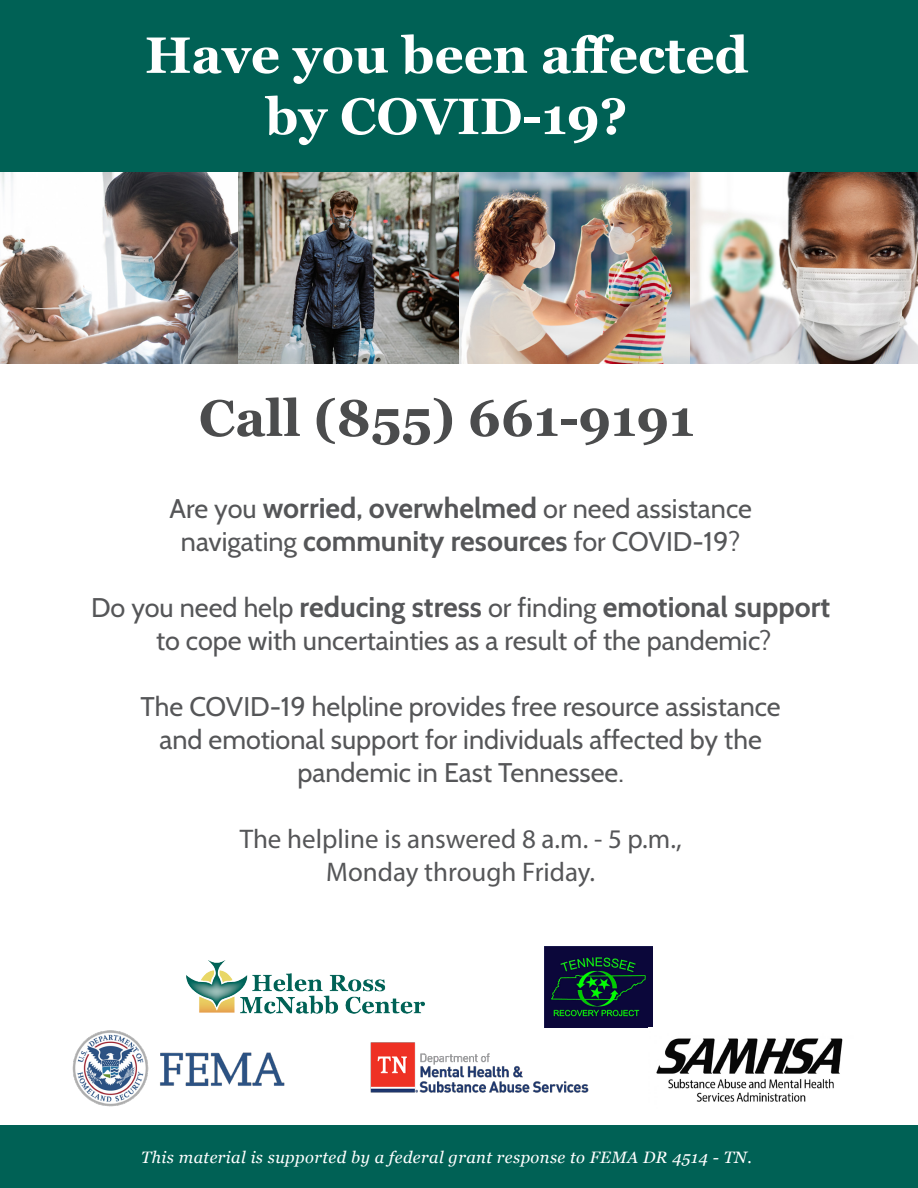
<style>
.page{position:relative;width:918px;height:1188px;background:#fff}
.page>*{position:absolute;margin:0;border:0;box-sizing:border-box;transform-origin:0 0}
.t1{font:700 51px "Georgia";color:#fff}
.t2{font:700 51px "Georgia";color:#4b4c4d}
.t3{font:700 28.5px "Cabin";color:#555658}
.t4{font:27px "Cabin";color:#555658}
.t5{font:27px/33px "Myriad Pro";color:#555658;text-align:center}
.t6{font:italic 16.5px "Georgia";letter-spacing:.025em;color:#fff}
.s1{font-weight:700;font-size:28.5px}
.s2{font-weight:700}
.s3{font-weight:400;font-size:27px}
</style>
<div class="page">
<div style="left:0;top:1125px;width:918px;height:63px;background:#006155"></div>
<div style="left:0;top:0;width:918px;height:181px;background:#006155"></div>
<img style="left:72px;top:1030px;width:213px;height:77px">
<img style="left:370px;top:1042px;width:219px;height:51px">
<img style="left:544px;top:946px;width:108px;height:81px">
<img style="left:656px;top:1038px;width:187px;height:64px">
<img style="left:187px;top:961px;width:237px;height:53px">
<img style="left:0;top:173px;width:691px;height:191px">
<img style="left:691px;top:173px;width:226px;height:191px">
<p class="t1" style="left:145px;top:22px;width:605px">Have you been affected</p>
<p class="t1" style="left:265px;top:84px;width:364px">by COVID-19?</p>
<p class="t2" style="left:199px;top:385px;width:497px">Call (855) 661-9191</p>
<p class="t4" style="left:169px;top:491px;width:584px">Are you <span class="s1">worried</span><span class="s2">,</span> <span class="s1">overwhelmed</span> or need assistance</p>
<p class="t4" style="left:181px;top:524px;width:561px">navigating <span class="s1">community resources</span> for COVID-19?</p>
<p class="t3" style="left:91px;top:589px;width:741px"><span class="s3">Do you need help</span> reducing stress <span class="s3">or finding</span> emotional support</p>
<p class="t4" style="left:156px;top:623px;width:617px">to cope with uncertainties as a result of the pandemic?</p>
<p class="t4" style="left:141px;top:689px;width:642px">The COVID-19 helpline provides free resource assistance</p>
<p class="t4" style="left:159px;top:722px;width:604px">and emotional support for individuals affected by the</p>
<p class="t4" style="left:297px;top:755px;width:328px">pandemic in East Tennessee.</p>
<p class="t5" style="left:240px;top:822px;width:443px">The helpline is answered 8 a.m. - 5 p.m.,<br>Monday through Friday.</p>
<p class="t6" style="left:141px;top:1147px;width:612px">This material is supported by a federal grant response to FEMA DR 4514 - TN.</p>
</div>
